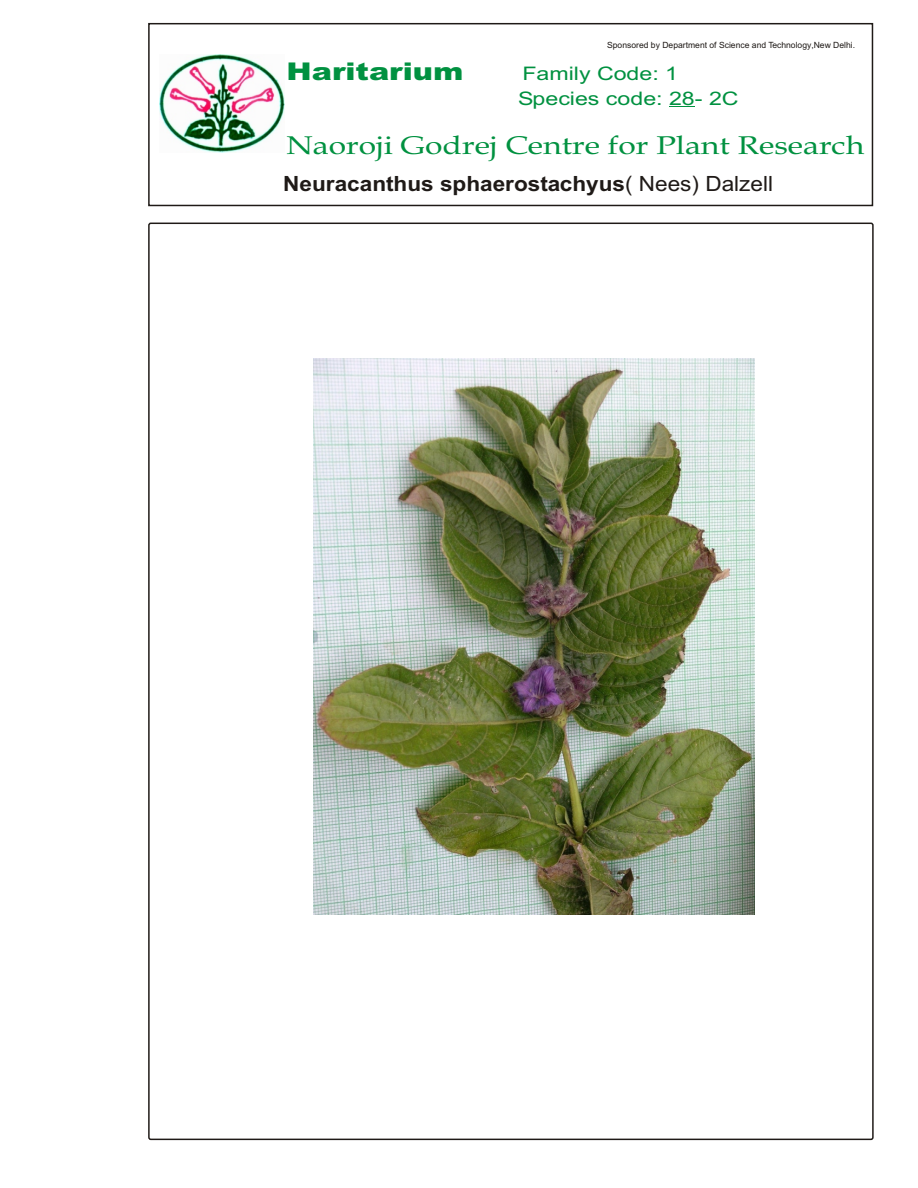
<style>
.page{position:relative;width:918px;height:1188px;background:#fff}
.page>*{position:absolute;margin:0;border:0;box-sizing:border-box;transform-origin:0 0}
.t1{font:25.65px "Book Antiqua";color:#009140;scale:1.24 1}
.t2{font:900 24.45px "Arial";color:#009140;scale:1.24 1}
.t3{font:700 21px "Arial";color:#1f1a17;scale:1.08 1}
.t4{font:18.6px/24.5px "Arial";color:#009140;scale:1.24 1}
.t5{font:8.55px "Arial";color:#1f1a17}
.s1{font-weight:400}
</style>
<div class="page">
<svg style="left:669px;top:106px;width:26px;height:1px"></svg>
<img style="left:160px;top:55px;width:124px;height:97px">
<div style="left:148px;top:23px;width:725px;height:183px;border:2px solid #1f1a17"></div>
<img style="left:313px;top:358px;width:442px;height:556px">
<p class="t5" style="left:607px;top:42px;width:250px">Sponsored by Department of Science and Technology,New Delhi.</p>
<h2 class="t2" style="left:287px;top:63px;width:144px">Haritarium</h2>
<h3 class="t4" style="left:518px;top:63px;width:179px">Family Code: 1<br>Species code: 28- 2C</h3>
<h1 class="t1" style="left:287px;top:136px;width:467px">Naoroji Godrej Centre for Plant Research</h1>
<h3 class="t3" style="left:283px;top:175px;width:455px">Neuracanthus sphaerostachyus<span class="s1">( Nees) Dalzell</span></h3>
</div>
